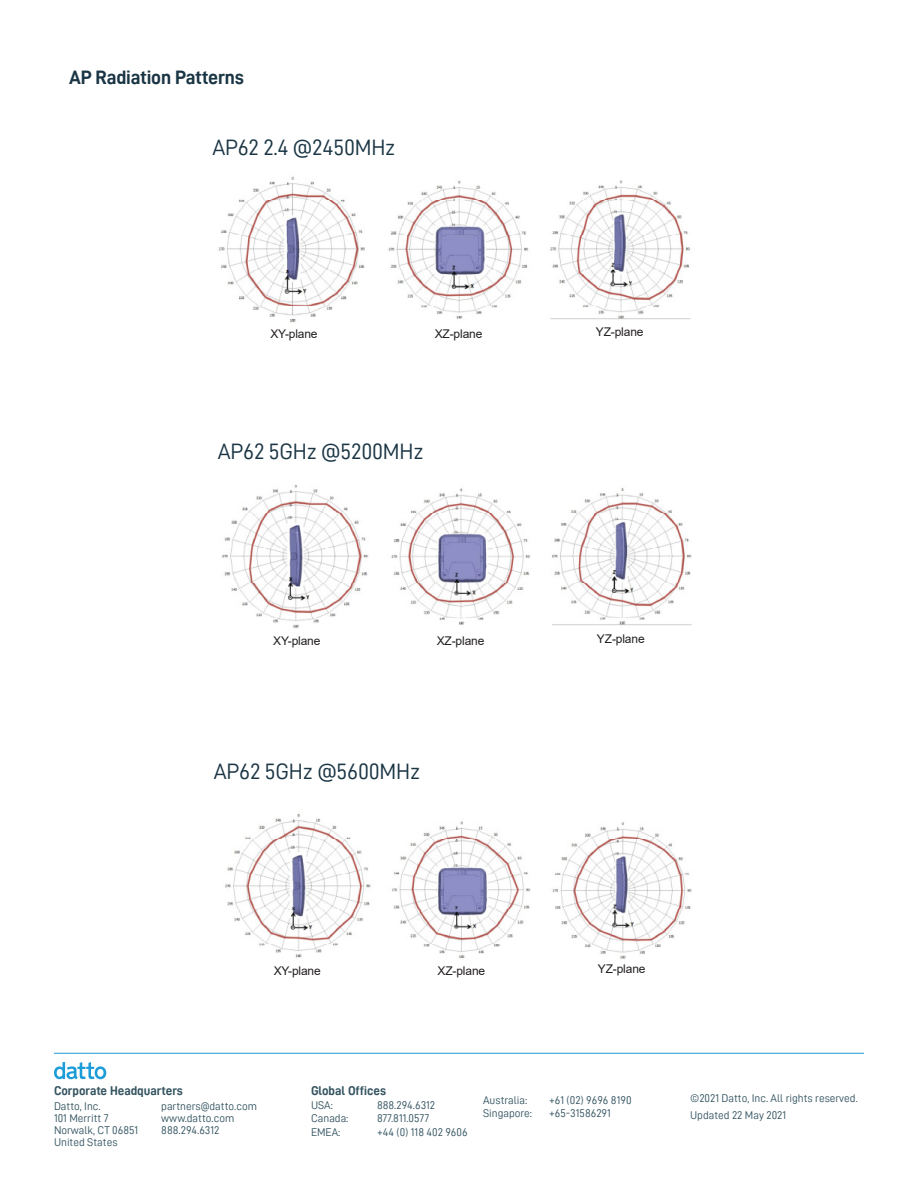
<style>
.page{position:relative;width:918px;height:1188px;background:#fff}
.page>*{position:absolute;margin:0;border:0;box-sizing:border-box;transform-origin:0 0}
.BODY_9pt{font:22.35px "Datto DIN";letter-spacing:-.01em;color:#1a3544}
.BODY_9pt-2{font:700 19.5px "Datto DIN";letter-spacing:-.01em;color:#1a3544}
.CONTACT_FOOTER{font:700 12.75px "Datto DIN";color:#345461}
.BODY_9pt-3{font:12px "Arial";letter-spacing:-.01em;color:#231f20}
.contact_info-footer{font:11.25px "Datto DIN";color:#345461}
.CONTACT_FOOTER-2{font:11.25px "Datto DIN";color:#345461}
</style>
<div class="page">
<img style="left:218px;top:176px;width:473px;height:147px">
<img style="left:222px;top:484px;width:470px;height:144px">
<img style="left:225px;top:813px;width:467px;height:146px">
<hr style="left:54px;top:1053px;width:810px;height:1px;background:#1d9dd8">
<svg style="left:54px;top:1062px;width:52px;height:17px"></svg>
<p class="BODY_9pt-2" style="left:69px;top:66px;width:176px">AP Radiation Patterns</p>
<p class="BODY_9pt" style="left:212px;top:135px;width:185px">AP62 2.4 @2450MHz</p>
<p class="BODY_9pt-3" style="left:270px;top:326px;width:49px">XY-plane</p>
<p class="BODY_9pt-3" style="left:435px;top:325px;width:49px">XZ-plane</p>
<p class="BODY_9pt-3" style="left:596px;top:324px;width:49px">YZ-plane</p>
<p class="BODY_9pt" style="left:218px;top:439px;width:207px">AP62 5GHz @5200MHz</p>
<p class="BODY_9pt-3" style="left:273px;top:633px;width:49px">XY-plane</p>
<p class="BODY_9pt-3" style="left:437px;top:633px;width:49px">XZ-plane</p>
<p class="BODY_9pt-3" style="left:597px;top:631px;width:49px">YZ-plane</p>
<p class="BODY_9pt" style="left:214px;top:759px;width:208px">AP62 5GHz @5600MHz</p>
<p class="BODY_9pt-3" style="left:274px;top:962px;width:49px">XY-plane</p>
<p class="BODY_9pt-3" style="left:438px;top:962px;width:49px">XZ-plane</p>
<p class="BODY_9pt-3" style="left:598px;top:960px;width:49px">YZ-plane</p>
<p class="CONTACT_FOOTER" style="left:54px;top:1084px;width:130px">Corporate Headquarters</p>
<p class="CONTACT_FOOTER-2" style="left:54px;top:1100px;width:48px">Datto, Inc.</p>
<p class="CONTACT_FOOTER-2" style="left:54px;top:1112px;width:56px">101 Merritt 7</p>
<p class="CONTACT_FOOTER-2" style="left:54px;top:1124px;width:86px">Norwalk, CT 06851</p>
<p class="CONTACT_FOOTER-2" style="left:54px;top:1136px;width:65px">United States</p>
<p class="CONTACT_FOOTER-2" style="left:161px;top:1100px;width:97px">partners@datto.com</p>
<p class="CONTACT_FOOTER-2" style="left:161px;top:1112px;width:75px">www.datto.com</p>
<p class="CONTACT_FOOTER-2" style="left:161px;top:1124px;width:60px">888.294.6312</p>
<p class="CONTACT_FOOTER" style="left:311px;top:1084px;width:77px">Global Offices</p>
<p class="contact_info-footer" style="left:311px;top:1099px;width:23px">USA:</p>
<p class="contact_info-footer" style="left:377px;top:1099px;width:60px">888.294.6312</p>
<p class="contact_info-footer" style="left:311px;top:1112px;width:39px">Canada:</p>
<p class="contact_info-footer" style="left:377px;top:1112px;width:54px">877.811.0577</p>
<p class="contact_info-footer" style="left:311px;top:1126px;width:31px">EMEA:</p>
<p class="contact_info-footer" style="left:377px;top:1126px;width:92px">+44 (0) 118 402 9606</p>
<p class="contact_info-footer" style="left:483px;top:1094px;width:46px">Australia:</p>
<p class="contact_info-footer" style="left:549px;top:1094px;width:84px">+61 (02) 9696 8190</p>
<p class="contact_info-footer" style="left:483px;top:1107px;width:51px">Singapore:</p>
<p class="contact_info-footer" style="left:549px;top:1107px;width:63px">+65-31586291</p>
<p class="contact_info-footer" style="left:690px;top:1092px;width:169px">©2021 Datto, Inc. All rights reserved.</p>
<p class="contact_info-footer" style="left:690px;top:1109px;width:98px">Updated 22 May 2021</p>
</div>
